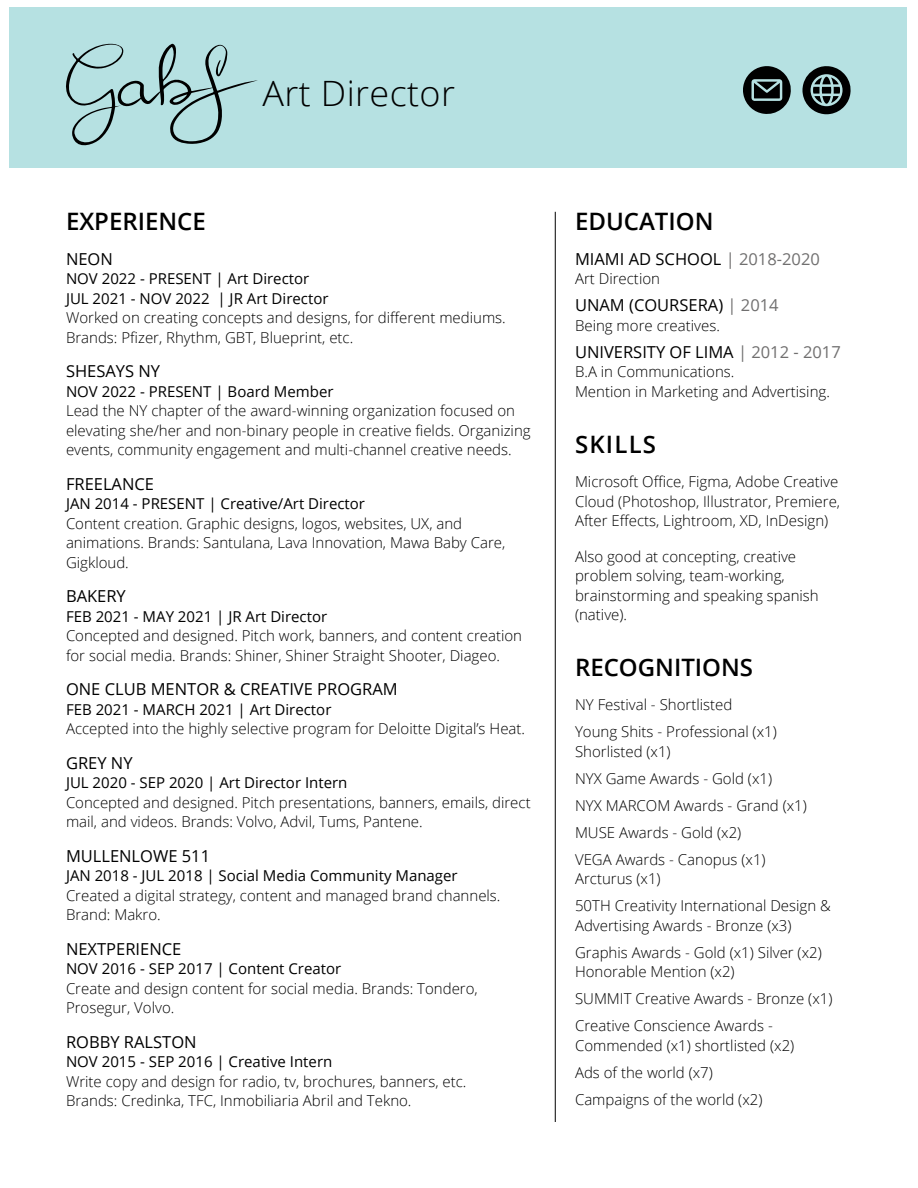
<style>
.page{position:relative;width:918px;height:1188px;background:#fff}
.page>*{position:absolute;margin:0;border:0;box-sizing:border-box;transform-origin:0 0}
.t1{font:300 34.95px "Open Sans";letter-spacing:.01em;color:#000}
.t2{font:600 24px "Open Sans";color:#000}
.t3{font:16.5px "Open Sans";color:#000}
.t4{font:300 15px/19.5px "Open Sans";color:#000}
.t5{font:15px/19.5px "Open Sans";color:#000}
.s1{color:#706f6f}
</style>
<div class="page">
<div style="left:10px;top:8px;width:897px;height:160px;background:#b6e1e2"></div>
<svg style="left:743px;top:66px;width:48px;height:48px"></svg>
<svg style="left:802px;top:66px;width:49px;height:48px"></svg>
<svg style="left:66px;top:43px;width:192px;height:103px"></svg>
<hr style="left:555px;top:212px;width:1px;height:910px;background:#000">
<h1 class="t1" style="left:262px;top:69px;width:194px">Art Director</h1>
<h2 class="t2" style="left:66px;top:205px;width:141px">EXPERIENCE</h2>
<p class="t3" style="left:66px;top:247px;width:48px">NEON</p>
<p class="t5" style="left:66px;top:269px;width:264px">NOV 2022 - PRESENT | Art Director<br>JUL 2021 - NOV 2022 | JR Art Director</p>
<p class="t4" style="left:66px;top:308px;width:441px">Worked on creating concepts and designs, for different mediums.<br>Brands: Pfizer, Rhythm, GBT, Blueprint, etc.</p>
<p class="t3" style="left:66px;top:360px;width:96px">SHESAYS NY</p>
<p class="t5" style="left:66px;top:381px;width:269px">NOV 2022 - PRESENT | Board Member</p>
<p class="t4" style="left:66px;top:401px;width:466px">Lead the NY chapter of the award-winning organization focused on elevating she/her and non-binary people in creative fields. Organizing events, community engagement and multi-channel creative needs.</p>
<p class="t3" style="left:66px;top:472px;width:90px">FREELANCE</p>
<p class="t5" style="left:66px;top:494px;width:301px">JAN 2014 - PRESENT | Creative/Art Director</p>
<p class="t4" style="left:66px;top:513px;width:441px">Content creation. Graphic designs, logos, websites, UX, and animations. Brands: Santulana, Lava Innovation, Mawa Baby Care,<br>Gigkloud.</p>
<p class="t3" style="left:66px;top:585px;width:61px">BAKERY</p>
<p class="t5" style="left:66px;top:606px;width:263px">FEB 2021 - MAY 2021 | JR Art Director</p>
<p class="t4" style="left:66px;top:626px;width:458px">Concepted and designed. Pitch work, banners, and content creation for social media. Brands: Shiner, Shiner Straight Shooter, Diageo.</p>
<p class="t3" style="left:66px;top:678px;width:333px">ONE CLUB MENTOR &amp; CREATIVE PROGRAM</p>
<p class="t5" style="left:66px;top:699px;width:267px">FEB 2021 - MARCH 2021 | Art Director</p>
<p class="t4" style="left:66px;top:719px;width:461px">Accepted into the highly selective program for Deloitte Digital’s Heat.</p>
<p class="t3" style="left:66px;top:751px;width:68px">GREY NY</p>
<p class="t5" style="left:66px;top:773px;width:283px">JUL 2020 - SEP 2020 | Art Director Intern</p>
<p class="t4" style="left:66px;top:792px;width:466px">Concepted and designed. Pitch presentations, banners, emails, direct mail, and videos. Brands: Volvo, Advil, Tums, Pantene.</p>
<p class="t3" style="left:66px;top:844px;width:146px">MULLENLOWE 511</p>
<p class="t5" style="left:66px;top:866px;width:393px">JAN 2018 - JUL 2018 | Social Media Community Manager</p>
<p class="t4" style="left:66px;top:885px;width:436px">Created a digital strategy, content and managed brand channels.<br>Brand: Makro.</p>
<p class="t3" style="left:66px;top:937px;width:117px">NEXTPERIENCE</p>
<p class="t5" style="left:66px;top:959px;width:277px">NOV 2016 - SEP 2017 | Content Creator</p>
<p class="t4" style="left:66px;top:978px;width:413px">Create and design content for social media. Brands: Tondero,<br>Prosegur, Volvo.</p>
<p class="t3" style="left:66px;top:1030px;width:132px">ROBBY RALSTON</p>
<p class="t5" style="left:66px;top:1052px;width:268px">NOV 2015 - SEP 2016 | Creative Intern</p>
<p class="t4" style="left:66px;top:1071px;width:402px">Write copy and design for radio, tv, brochures, banners, etc.<br>Brands: Credinka, TFC, Inmobiliaria Abril and Tekno.</p>
<h2 class="t2" style="left:575px;top:205px;width:140px">EDUCATION</h2>
<p class="t3" style="left:575px;top:247px;width:246px">MIAMI AD SCHOOL <span class="s1">| 2018-2020</span></p>
<p class="t4" style="left:575px;top:269px;width:86px">Art Direction</p>
<p class="t3" style="left:575px;top:294px;width:205px">UNAM (COURSERA) <span class="s1">| 2014</span></p>
<p class="t4" style="left:575px;top:315px;width:146px">Being more creatives.</p>
<p class="t3" style="left:575px;top:340px;width:267px">UNIVERSITY OF LIMA <span class="s1">| 2012 - 2017</span></p>
<p class="t4" style="left:575px;top:362px;width:256px">B.A in Communications.<br>Mention in Marketing and Advertising.</p>
<h2 class="t2" style="left:575px;top:428px;width:83px">SKILLS</h2>
<p class="t4" style="left:575px;top:472px;width:267px">Microsoft Office, Figma, Adobe Creative<br>Cloud (Photoshop, Illustrator, Premiere,<br>After Effects, Lightroom, XD, InDesign)</p>
<p class="t4" style="left:575px;top:546px;width:245px">Also good at concepting, creative problem solving, team-working, brainstorming and speaking spanish (native).</p>
<h2 class="t2" style="left:575px;top:650px;width:180px">RECOGNITIONS</h2>
<p class="t4" style="left:575px;top:691px;width:203px;line-height:27px">NY Festival - Shortlisted<br>Young Shits - Professional (x1)</p>
<p class="t4" style="left:575px;top:737px;width:233px;line-height:27px">Shorlisted (x1)<br>NYX Game Awards - Gold (x1)<br>NYX MARCOM Awards - Grand (x1)<br>MUSE Awards - Gold (x2)<br>VEGA Awards - Canopus (x1)</p>
<p class="t4" style="left:575px;top:865px;width:257px;line-height:27px">Arcturus (x1)<br>50TH Creativity International Design &amp;</p>
<p class="t4" style="left:575px;top:911px;width:248px;line-height:27px">Advertising Awards - Bronze (x3)<br>Graphis Awards - Gold (x1) Silver (x2)</p>
<p class="t4" style="left:575px;top:958px;width:259px;line-height:27px">Honorable Mention (x2)<br>SUMMIT Creative Awards - Bronze (x1)<br>Creative Conscience Awards -</p>
<p class="t4" style="left:575px;top:1031px;width:221px;line-height:27px">Commended (x1) shortlisted (x2)<br>Ads of the world (x7)<br>Campaigns of the world (x2)</p>
</div>
